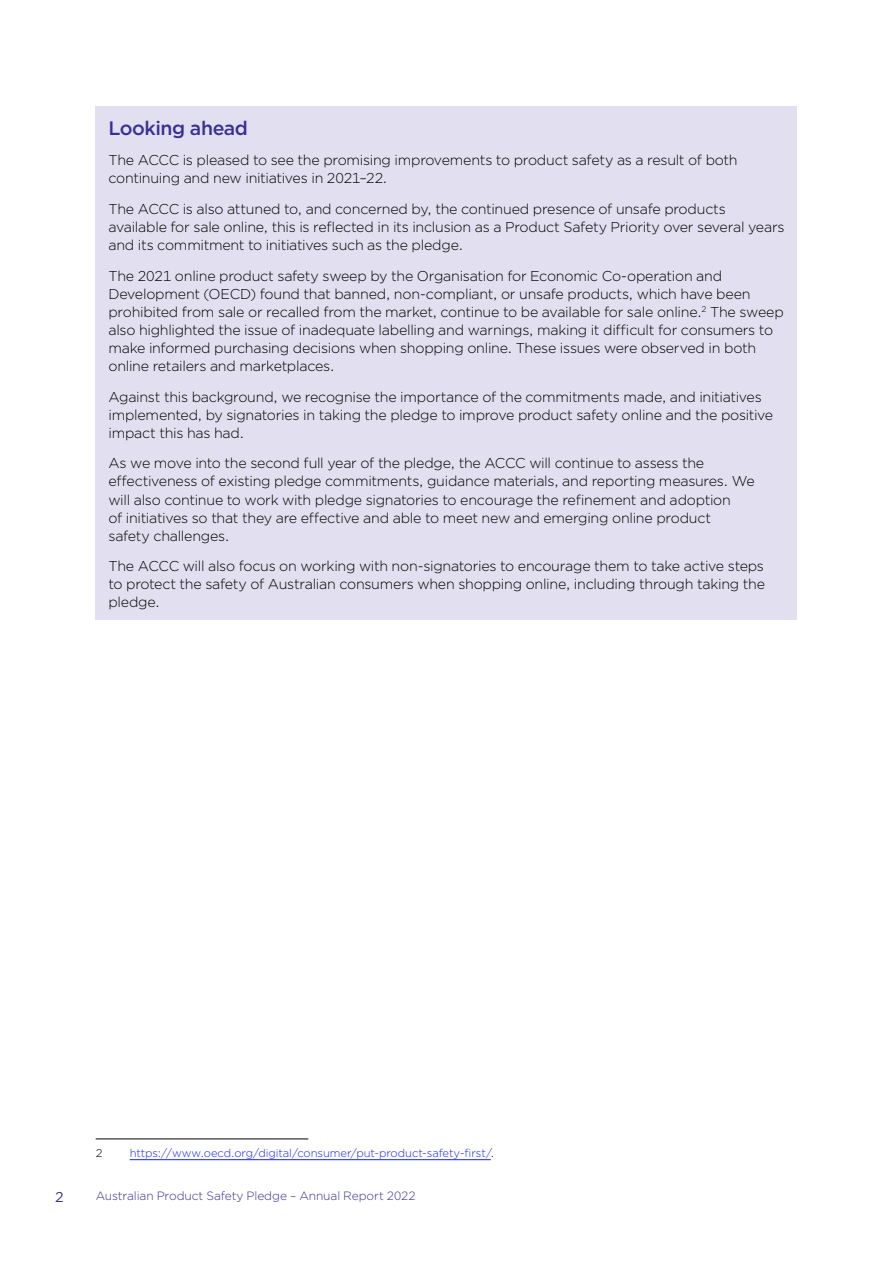
<style>
.page{position:relative;width:893px;height:1263px;background:#fff}
.page>*{position:absolute;margin:0;border:0;box-sizing:border-box;transform-origin:0 0}
.Box_heading{font:500 19.5px "Gotham";letter-spacing:-.025em;color:#3b3092}
._01_Body_text{font:300 14.25px/18px "Gotham";letter-spacing:-.02em;color:#000}
.t1{font:14.25px "Gotham";color:#3b3092}
.t2{font:300 12px "Gotham";letter-spacing:-.01em;color:#3b3092}
._01_Footnote{font:300 11.25px "Gotham";letter-spacing:-.005em;color:#1922fb}
._01_Footnote-2{font:300 11.25px "Gotham";color:#000}
.s1{color:#000}
</style>
<div class="page">
<div style="left:96px;top:106px;width:701px;height:514px;background:#e2dff0"></div>
<hr style="left:96px;top:1139px;width:212px;height:1px;background:#000">
<hr style="left:130px;top:1159px;width:361px;height:1px;background:#1922fb">
<p class="Box_heading" style="left:108px;top:115px;width:141px">Looking ahead</p>
<p class="_01_Body_text" style="left:108px;top:151px;width:631px">The ACCC is pleased to see the promising improvements to product safety as a result of both continuing and new initiatives in 2021–22.</p>
<p class="_01_Body_text" style="left:108px;top:200px;width:678px">The ACCC is also attuned to, and concerned by, the continued presence of unsafe products available for sale online, this is reflected in its inclusion as a Product Safety Priority over several years and its commitment to initiatives such as the pledge.</p>
<p class="_01_Body_text" style="left:108px;top:267px;width:677px">The 2021 online product safety sweep by the Organisation for Economic Co-operation and Development (OECD) found that banned, non-compliant, or unsafe products, which have been prohibited from sale or recalled from the market, continue to be available for sale online.<sup>2</sup> The sweep also highlighted the issue of inadequate labelling and warnings, making it difficult for consumers to make informed purchasing decisions when shopping online. These issues were observed in both online retailers and marketplaces.</p>
<p class="_01_Body_text" style="left:108px;top:387px;width:666px">Against this background, we recognise the importance of the commitments made, and initiatives implemented, by signatories in taking the pledge to improve product safety online and the positive impact this has had.</p>
<p class="_01_Body_text" style="left:108px;top:454px;width:648px">As we move into the second full year of the pledge, the ACCC will continue to assess the effectiveness of existing pledge commitments, guidance materials, and reporting measures. We will also continue to work with pledge signatories to encourage the refinement and adoption<br>of initiatives so that they are effective and able to meet new and emerging online product safety challenges.</p>
<p class="_01_Body_text" style="left:108px;top:557px;width:658px;text-align:justify">The ACCC will also focus on working with non-signatories to encourage them to take active steps to protect the safety of Australian consumers when shopping online, including through taking the pledge.</p>
<p class="_01_Footnote-2" style="left:96px;top:1145px;width:8px">2</p>
<p class="_01_Footnote" style="left:130px;top:1145px;width:366px">https://www.oecd.org/digital/consumer/put-product-safety-first/<span class="s1">.</span></p>
<p class="t1" style="left:55px;top:1188px;width:10px">2</p>
<p class="t2" style="left:96px;top:1188px;width:322px">Australian Product Safety Pledge – Annual Report 2022</p>
</div>
